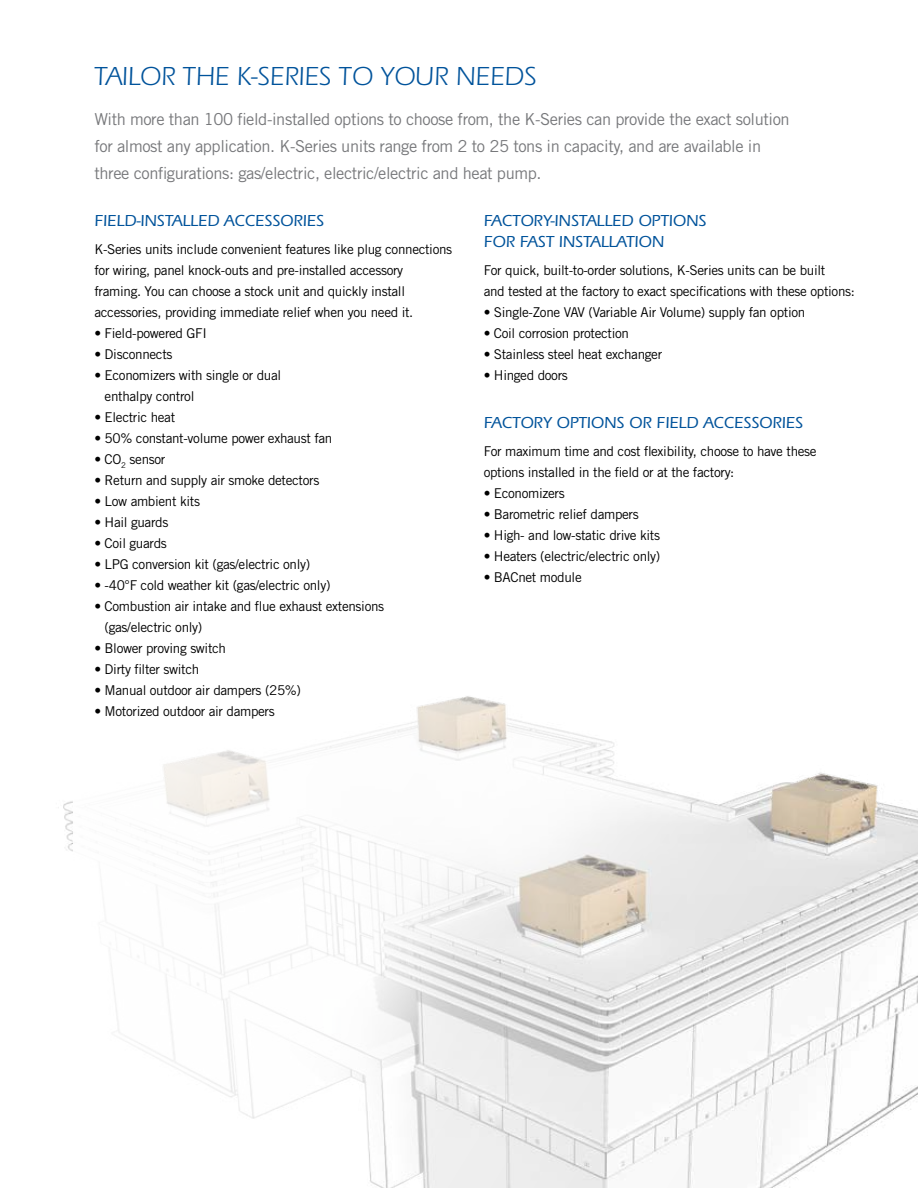
<style>
.page{position:relative;width:918px;height:1188px;background:#fff}
.page>*{position:absolute;margin:0;border:0;box-sizing:border-box;transform-origin:0 0}
.t1{font:27px "ITC Eras Std";color:#00539b}
.t2{font:16.5px/27px "Trade Gothic LT Std";letter-spacing:-.025em;color:#77787b}
.t3{font:500 16.5px/21px "ITC Eras Std";color:#00539b}
.t4{font:13.5px/21px "Trade Gothic LT Std";letter-spacing:-.025em;color:#000}
</style>
<div class="page">
<svg style="left:111px;top:696px;width:807px;height:492px"></svg>
<h1 class="t1" style="left:95px;top:62px;width:443px">TAILOR THE K-SERIES TO YOUR NEEDS</h1>
<p class="t2" style="left:94px;top:105px;width:697px">With more than 100 field-installed options to choose from, the K-Series can provide the exact solution for almost any application. K-Series units range from 2 to 25 tons in capacity, and are available in three configurations: gas/electric, electric/electric and heat pump.</p>
<p class="t3" style="left:94px;top:210px;width:231px">FIELD-INSTALLED ACCESSORIES</p>
<p class="t4" style="left:94px;top:238px;width:359px">K-Series units include convenient features like plug connections for wiring, panel knock-outs and pre-installed accessory framing. You can choose a stock unit and quickly install accessories, providing immediate relief when you need it.</p>
<p class="t4" style="left:94px;top:322px;width:114px">• Field-powered GFI</p>
<p class="t4" style="left:94px;top:343px;width:80px">• Disconnects</p>
<p class="t4" style="left:105px;top:364px;width:178px;text-indent:-10px">• Economizers with single or dual enthalpy control</p>
<p class="t4" style="left:94px;top:406px;width:82px">• Electric heat</p>
<p class="t4" style="left:94px;top:427px;width:240px">• 50% constant-volume power exhaust fan</p>
<p class="t4" style="left:94px;top:448px;width:72px">• CO<sub>2</sub> sensor</p>
<p class="t4" style="left:94px;top:469px;width:226px">• Return and supply air smoke detectors</p>
<p class="t4" style="left:94px;top:490px;width:107px">• Low ambient kits</p>
<p class="t4" style="left:94px;top:511px;width:75px">• Hail guards</p>
<p class="t4" style="left:94px;top:532px;width:74px">• Coil guards</p>
<p class="t4" style="left:94px;top:553px;width:217px">• LPG conversion kit (gas/electric only)</p>
<p class="t4" style="left:94px;top:574px;width:238px">• -40°F cold weather kit (gas/electric only)</p>
<p class="t4" style="left:105px;top:595px;width:281px;text-indent:-10px">• Combustion air intake and flue exhaust extensions (gas/electric only)</p>
<p class="t4" style="left:94px;top:637px;width:133px">• Blower proving switch</p>
<p class="t4" style="left:94px;top:658px;width:106px">• Dirty filter switch</p>
<p class="t4" style="left:94px;top:679px;width:208px">• Manual outdoor air dampers (25%)</p>
<p class="t4" style="left:94px;top:700px;width:182px">• Motorized outdoor air dampers</p>
<p class="t3" style="left:484px;top:210px;width:224px">FACTORY-INSTALLED OPTIONS<br>FOR FAST INSTALLATION</p>
<p class="t4" style="left:484px;top:259px;width:373px">For quick, built-to-order solutions, K-Series units can be built<br>and tested at the factory to exact specifications with these options:</p>
<p class="t4" style="left:484px;top:301px;width:323px">• Single-Zone VAV (Variable Air Volume) supply fan option</p>
<p class="t4" style="left:484px;top:322px;width:147px">• Coil corrosion protection</p>
<p class="t4" style="left:484px;top:343px;width:180px">• Stainless steel heat exchanger</p>
<p class="t4" style="left:484px;top:364px;width:86px">• Hinged doors</p>
<p class="t3" style="left:484px;top:413px;width:321px">FACTORY OPTIONS OR FIELD ACCESSORIES</p>
<p class="t4" style="left:484px;top:441px;width:334px">For maximum time and cost flexibility, choose to have these options installed in the field or at the factory:</p>
<p class="t4" style="left:484px;top:483px;width:83px">• Economizers</p>
<p class="t4" style="left:484px;top:504px;width:157px">• Barometric relief dampers</p>
<p class="t4" style="left:484px;top:525px;width:178px">• High- and low-static drive kits</p>
<p class="t4" style="left:484px;top:546px;width:178px">• Heaters (electric/electric only)</p>
<p class="t4" style="left:484px;top:567px;width:100px">• BACnet module</p>
</div>
